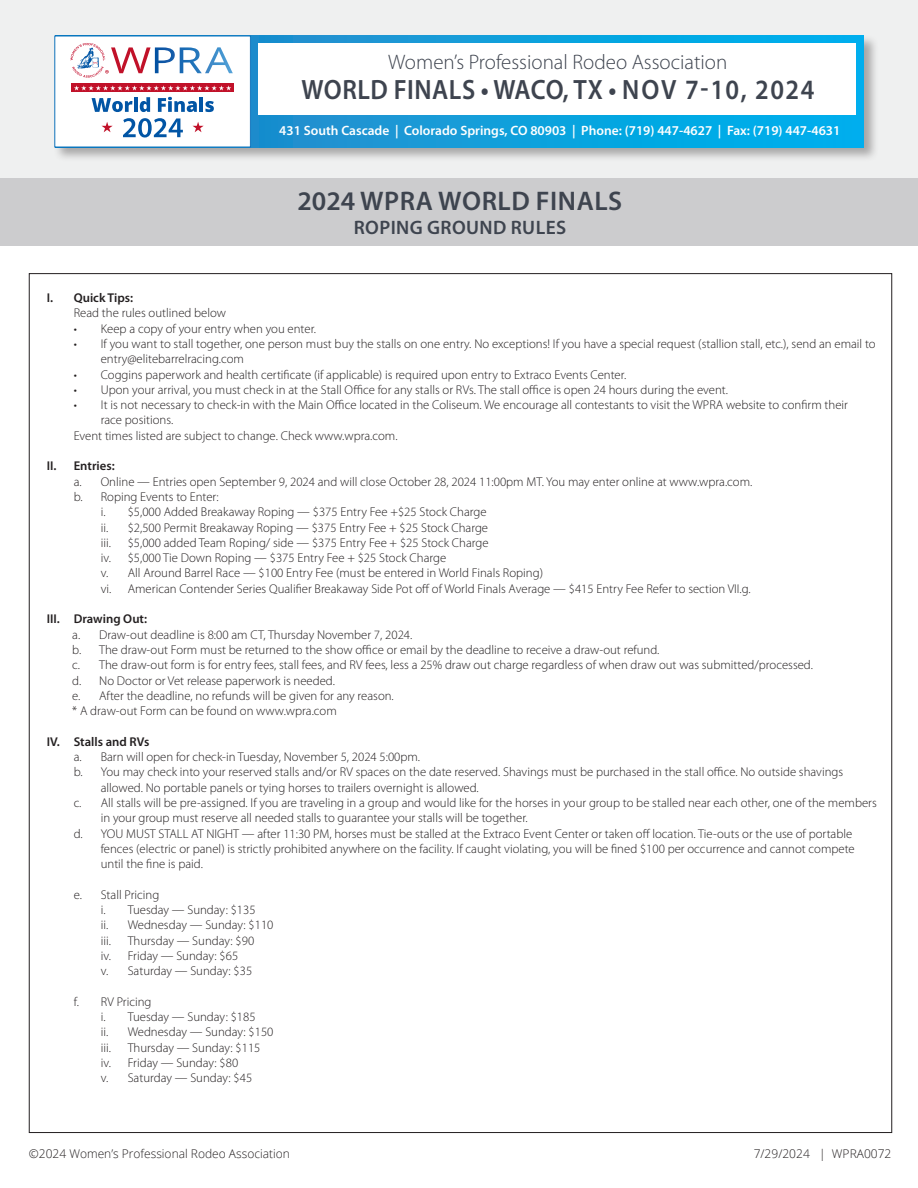
<style>
.page{position:relative;width:918px;height:1188px;background:#fff}
.page>*{position:absolute;margin:0;border:0;box-sizing:border-box;transform-origin:0 0}
.t1{font:600 28.05px "Myriad Pro";letter-spacing:.02em;color:#3e444f;scale:.91 1}
.t2{font:600 27px "Myriad Pro";letter-spacing:.02em;color:#3e444f}
.t3{font:300 21px "Myriad Pro";color:#3e444f}
.t4{font:600 19.5px "Myriad Pro";letter-spacing:.02em;color:#3e444f}
.t5{font:600 13.5px "Myriad Pro";color:#fff}
.t6{font:300 12.75px/15.3px "Myriad Pro";color:#231f20}
.t7{font:600 12.75px "Myriad Pro";color:#231f20}
.t8{font:300 12px "Open Sans";color:#231f20}
</style>
<div class="page">
<div style="left:0;top:177px;width:918px;height:69px;background:#ccccce"></div>
<div style="left:0;top:0;width:918px;height:177px;background:#eff0f0"></div>
<div style="left:54px;top:34px;width:825px;height:129px;background:#231f20;opacity:.35"></div>
<svg style="left:251px;top:36px;width:613px;height:111px;background:#13a3de"></svg>
<div style="left:258px;top:43px;width:597px;height:71px;background:#fff"></div>
<div style="left:55px;top:36px;width:195px;height:111px;background:#fff"></div>
<svg style="left:71px;top:84px;width:163px;height:8px"></svg>
<svg style="left:102px;top:122px;width:11px;height:10px"></svg>
<svg style="left:193px;top:122px;width:11px;height:10px"></svg>
<svg style="left:74px;top:85px;width:157px;height:5px"></svg>
<svg style="left:92px;top:98px;width:41px;height:14px"></svg>
<hr style="left:134px;top:97px;width:4px;height:15px;background:#0155a5">
<svg style="left:140px;top:97px;width:10px;height:15px"></svg>
<svg style="left:158px;top:97px;width:39px;height:15px"></svg>
<hr style="left:199px;top:97px;width:4px;height:15px;background:#0155a5">
<svg style="left:205px;top:101px;width:9px;height:11px"></svg>
<svg style="left:70px;top:43px;width:163px;height:35px"></svg>
<svg style="left:123px;top:118px;width:60px;height:20px"></svg>
<p class="t3" style="left:388px;top:50px;width:341px">Women’s Professional Rodeo Association</p>
<p class="t1" style="left:301px;top:72px;width:565px">WORLD FINALS • WACO, TX • NOV 7-10, 2024</p>
<p class="t5" style="left:279px;top:121px;width:563px">431 South Cascade | Colorado Springs, CO 80903 | Phone: (719) 447-4627 | Fax: (719) 447-4631</p>
<p class="t2" style="left:297px;top:183px;width:326px">2024 WPRA WORLD FINALS</p>
<p class="t4" style="left:354px;top:215px;width:214px">ROPING GROUND RULES</p>
<p class="t7" style="left:47px;top:290px;width:88px">I. Quick Tips:</p>
<p class="t6" style="left:74px;top:306px;width:154px">Read the rules outlined below</p>
<p class="t6" style="left:74px;top:321px;width:244px">• Keep a copy of your entry when you enter.</p>
<p class="t6" style="left:101px;top:336px;width:776px;text-indent:-27px">• If you want to stall together, one person must buy the stalls on one entry. No exceptions! If you have a special request (stallion stall, etc.), send an email to entry@elitebarrelracing.com</p>
<p class="t6" style="left:74px;top:367px;width:554px">• Coggins paperwork and health certificate (if applicable) is required upon entry to Extraco Events Center.</p>
<p class="t6" style="left:74px;top:382px;width:656px">• Upon your arrival, you must check in at the Stall Office for any stalls or RVs. The stall office is open 24 hours during the event.</p>
<p class="t6" style="left:74px;top:397px;width:776px">• It is not necessary to check-in with the Main Office located in the Coliseum. We encourage all contestants to visit the WPRA website to confirm their</p>
<p class="t6" style="left:101px;top:413px;width:74px">race positions.</p>
<p class="t6" style="left:74px;top:428px;width:325px">Event times listed are subject to change. Check www.wpra.com.</p>
<p class="t7" style="left:47px;top:458px;width:69px">II. Entries:</p>
<p class="t6" style="left:74px;top:474px;width:680px">a. Online — Entries open September 9, 2024 and will close October 28, 2024 11:00pm MT. You may enter online at www.wpra.com.</p>
<p class="t6" style="left:74px;top:489px;width:147px">b. Roping Events to Enter:</p>
<p class="t6" style="left:101px;top:505px;width:387px">i. $5,000 Added Breakaway Roping — $375 Entry Fee +$25 Stock Charge</p>
<p class="t6" style="left:101px;top:520px;width:389px">ii. $2,500 Permit Breakaway Roping — $375 Entry Fee + $25 Stock Charge</p>
<p class="t6" style="left:101px;top:535px;width:12px">iii.</p>
<p class="t6" style="left:128px;top:535px;width:362px">$5,000 added Team Roping/ side — $375 Entry Fee + $25 Stock Charge</p>
<p class="t6" style="left:101px;top:550px;width:347px">iv. $5,000 Tie Down Roping — $375 Entry Fee + $25 Stock Charge</p>
<p class="t6" style="left:101px;top:566px;width:444px">v. All Around Barrel Race — $100 Entry Fee (must be entered in World Finals Roping)</p>
<p class="t6" style="left:101px;top:581px;width:652px">vi. American Contender Series Qualifier Breakaway Side Pot off of World Finals Average — $415 Entry Fee Refer to section VII.g.</p>
<p class="t7" style="left:47px;top:611px;width:102px">III. Drawing Out:</p>
<p class="t6" style="left:72px;top:627px;width:342px">a. Draw-out deadline is 8:00 am CT, Thursday November 7, 2024.</p>
<p class="t6" style="left:72px;top:642px;width:589px">b. The draw-out Form must be returned to the show office or email by the deadline to receive a draw-out refund.</p>
<p class="t6" style="left:72px;top:658px;width:742px">c. The draw-out form is for entry fees, stall fees, and RV fees, less a 25% draw out charge regardless of when draw out was submitted/processed.</p>
<p class="t6" style="left:72px;top:673px;width:264px">d. No Doctor or Vet release paperwork is needed.</p>
<p class="t6" style="left:72px;top:688px;width:323px">e. After the deadline, no refunds will be given for any reason.</p>
<p class="t6" style="left:72px;top:703px;width:266px">* A draw-out Form can be found on www.wpra.com</p>
<p class="t7" style="left:47px;top:733px;width:104px">IV. Stalls and RVs</p>
<p class="t6" style="left:74px;top:749px;width:348px">a. Barn will open for check-in Tuesday, November 5, 2024 5:00pm.</p>
<p class="t6" style="left:101px;top:765px;width:744px;text-indent:-27px">b. You may check into your reserved stalls and/or RV spaces on the date reserved. Shavings must be purchased in the stall office. No outside shavings allowed. No portable panels or tying horses to trailers overnight is allowed.</p>
<p class="t6" style="left:101px;top:795px;width:778px;text-indent:-27px">c. All stalls will be pre-assigned. If you are traveling in a group and would like for the horses in your group to be stalled near each other, one of the members in your group must reserve all needed stalls to guarantee your stalls will be together.</p>
<p class="t6" style="left:101px;top:826px;width:756px;text-indent:-27px">d. YOU MUST STALL AT NIGHT — after 11:30 PM, horses must be stalled at the Extraco Event Center or taken off location. Tie-outs or the use of portable fences (electric or panel) is strictly prohibited anywhere on the facility. If caught violating, you will be fined $100 per occurrence and cannot compete until the fine is paid.</p>
<p class="t6" style="left:74px;top:887px;width:87px">e. Stall Pricing</p>
<p class="t6" style="left:101px;top:902px;width:156px">i. Tuesday — Sunday: $135</p>
<p class="t6" style="left:101px;top:918px;width:174px">ii. Wednesday — Sunday: $110</p>
<p class="t6" style="left:101px;top:933px;width:12px">iii.</p>
<p class="t6" style="left:128px;top:933px;width:128px">Thursday — Sunday: $90</p>
<p class="t6" style="left:101px;top:948px;width:139px">iv. Friday — Sunday: $65</p>
<p class="t6" style="left:101px;top:964px;width:153px">v. Saturday — Sunday: $35</p>
<p class="t6" style="left:74px;top:994px;width:79px">f. RV Pricing</p>
<p class="t6" style="left:101px;top:1009px;width:156px">i. Tuesday — Sunday: $185</p>
<p class="t6" style="left:101px;top:1025px;width:174px">ii. Wednesday — Sunday: $150</p>
<p class="t6" style="left:101px;top:1040px;width:12px">iii.</p>
<p class="t6" style="left:128px;top:1040px;width:134px">Thursday — Sunday: $115</p>
<p class="t6" style="left:101px;top:1055px;width:139px">iv. Friday — Sunday: $80</p>
<p class="t6" style="left:101px;top:1071px;width:153px">v. Saturday — Sunday: $45</p>
<p class="t8" style="left:29px;top:1146px;width:263px">©2024 Women’s Professional Rodeo Association</p>
<p class="t8" style="left:754px;top:1146px;width:139px">7/29/2024 | WPRA0072</p>
</div>
